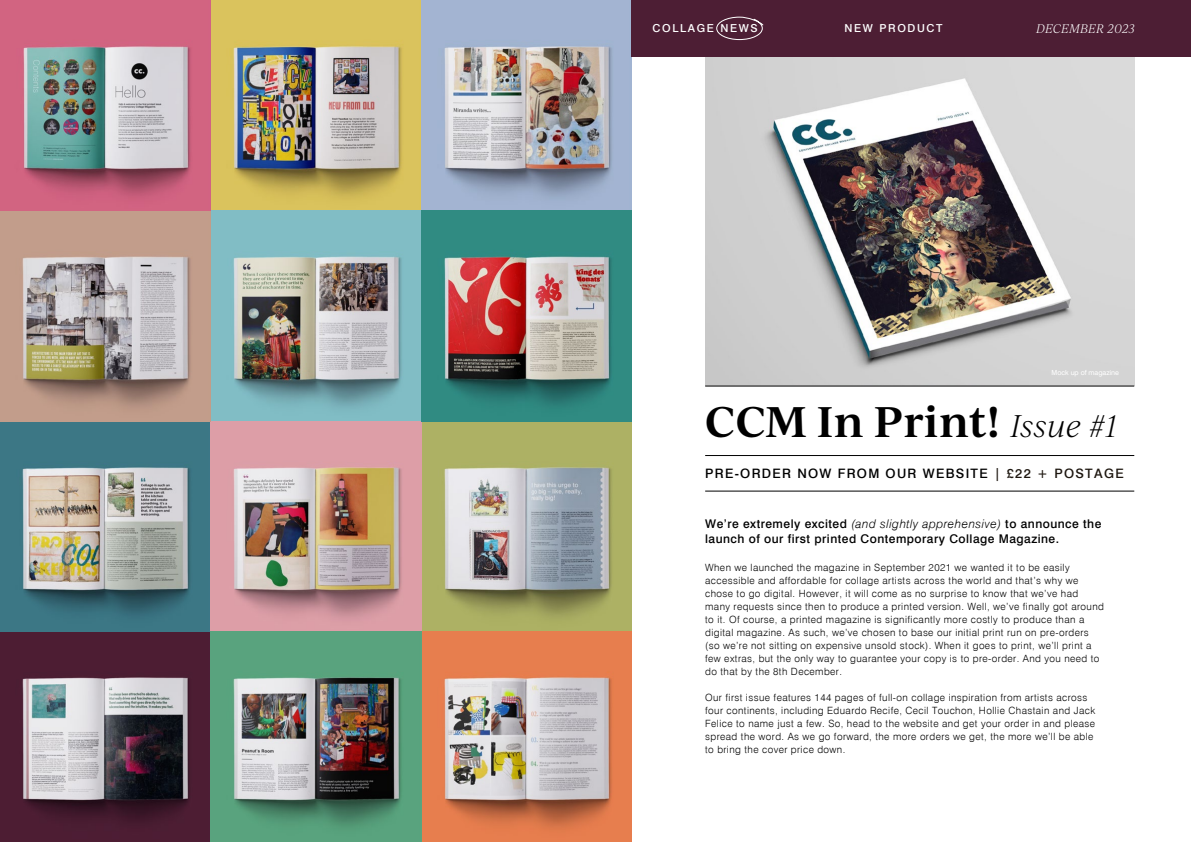
<style>
.page{position:relative;width:1191px;height:842px;background:#fff}
.page>*{position:absolute;margin:0;border:0;box-sizing:border-box;transform-origin:0 0}
.t1{font:600 41px "Ivy Journal";letter-spacing:.01em;color:#000}
.t2{font:500 13px "Swiss 721 BT";letter-spacing:.1em;color:#000}
.t3{font:500 12px/15px "Swiss 721 BT";letter-spacing:.04em;color:#000}
.t4{font:italic 300 12px "Ivy Journal";letter-spacing:.02em;color:#fff}
.t5{font:500 11px "Swiss 721 BT";letter-spacing:.15em;color:#fff}
.t6{font:300 10px/13px "Swiss 721 BT";letter-spacing:.04em;color:#000}
.t7{font:7px "Swiss 721 BT";color:#fff}
.s1{font-weight:300;font-style:italic;font-size:30px}
.s2{color:#1d160f}
.s3{font-weight:300;font-style:italic}
</style>
<div class="page">
<img style="left:0;top:0;width:631px;height:842px">
<img style="left:705px;top:57px;width:429px;height:329px">
<div style="left:631px;top:0;width:560px;height:57px;background:#4d1e34"></div>
<svg style="left:716px;top:17px;width:47px;height:23px"></svg>
<hr style="left:705px;top:455px;width:429px;height:1px;background:#000">
<hr style="left:705px;top:386px;width:429px;height:1px;background:#000">
<hr style="left:705px;top:491px;width:429px;height:1px;background:#000">
<p class="t5" style="left:652px;top:21px;width:107px">COLLAGE NEWS</p>
<p class="t5" style="left:844px;top:21px;width:100px">NEW PRODUCT</p>
<p class="t4" style="left:1036px;top:20px;width:100px">DECEMBER 2023</p>
<p class="t7" style="left:1051px;top:368px;width:69px">Mock up of magazine</p>
<h1 class="t1" style="left:705px;top:391px;width:414px">CCM In Print! <span class="s1">Issue #1</span></h1>
<h2 class="t2" style="left:705px;top:466px;width:420px">PRE-ORDER NOW FROM OUR WEBSITE <span class="s2">| £22 + POSTAGE</span></h2>
<p class="t3" style="left:705px;top:516px;width:398px">We’re extremely excited <span class="s3">(and slightly apprehensive)</span> to announce the launch of our first printed Contemporary Collage Magazine.</p>
<p class="t6" style="left:705px;top:561px;width:400px">When we launched the magazine in September 2021 we wanted it to be easily accessible and affordable for collage artists across the world and that’s why we chose to go digital. However, it will come as no surprise to know that we’ve had many requests since then to produce a printed version. Well, we’ve finally got around to it. Of course, a printed magazine is significantly more costly to produce than a digital magazine. As such, we’ve chosen to base our initial print run on pre-orders (so we’re not sitting on expensive unsold stock). When it goes to print, we’ll print a few extras, but the only way to guarantee your copy is to pre-order. And you need to do that by the 8th December.</p>
<p class="t6" style="left:705px;top:691px;width:391px">Our first issue features 144 pages of full-on collage inspiration from artists across four continents, including Eduardo Recife, Cecil Touchon, Hollie Chastain and Jack Felice to name just a few. So, head to the website and get your order in and please spread the word. As we go forward, the more orders we get, the more we’ll be able to bring the cover price down.</p>
</div>
